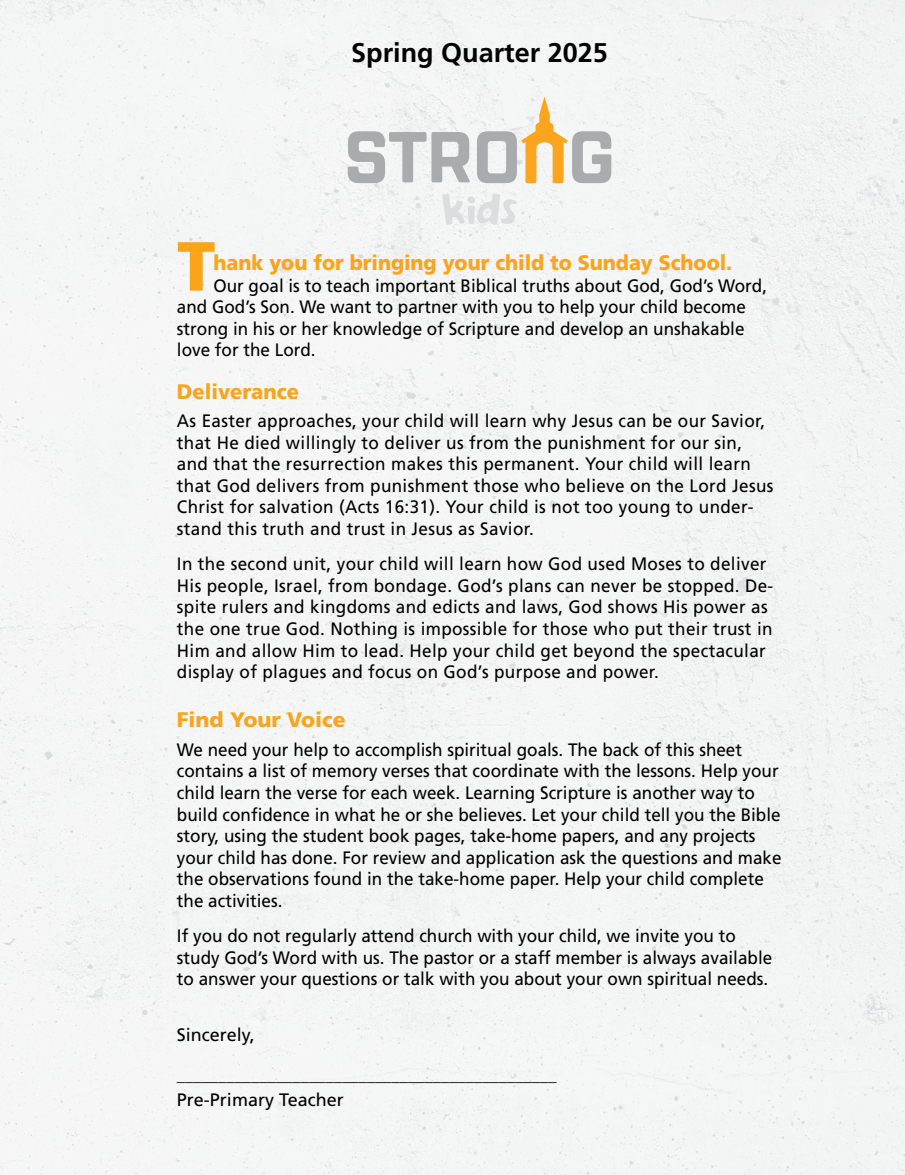
<style>
.page{position:relative;width:905px;height:1175px;background:#fff}
.page>*{position:absolute;margin:0;border:0;box-sizing:border-box;transform-origin:0 0}
.t1{font:900 69.3px "Frutiger LT Std";color:#faa41a}
.t2{font:700 27px "Frutiger LT Std";color:#000}
.t3{font:900 21px "Frutiger LT Std";color:#faa41a;scale:.93 1}
.t4{font:900 21px "Frutiger LT Std";color:#faa41a}
.t5{font:900 21px "Frutiger LT Std";color:#faa41a;scale:.95 1}
.t6{font:18px/21.6px "Frutiger LT Std";color:#000;scale:.95 1}
.t7{font:18px/21.6px "Frutiger LT Std";letter-spacing:.02em;color:#000;scale:.95 1}
.t8{font:18px "Frutiger LT Std";color:#000}
.t9{font:16.5px "Frutiger LT Std";color:#000}
</style>
<div class="page">
<div style="left:0;top:0;width:904px;height:1174px;background:#f4f5f5"></div>
<svg style="left:347px;top:131px;width:123px;height:52px"></svg>
<svg style="left:477px;top:97px;width:134px;height:86px"></svg>
<svg style="left:442px;top:193px;width:75px;height:32px"></svg>
<h2 class="t2" style="left:351px;top:37px;width:258px">Spring Quarter 2025</h2>
<h1 class="t1" style="left:177px;top:224px;width:40px">T</h1>
<p class="t3" style="left:213px;top:250px;width:559px">hank you for bringing your child to Sunday School.</p>
<p class="t6" style="left:177px;top:274px;width:622px;text-indent:36px">Our goal is to teach important Biblical truths about God, God’s Word, and God’s Son. We want to partner with you to help your child become strong in his or her knowledge of Scripture and develop an unshakable love for the Lord.</p>
<p class="t5" style="left:177px;top:378px;width:130px">Deliverance</p>
<p class="t7" style="left:177px;top:410px;width:629px">As Easter approaches, your child will learn why Jesus can be our Savior, that He died willingly to deliver us from the punishment for our sin, and that the resurrection makes this permanent. Your child will learn that God delivers from punishment those who believe on the Lord Jesus Christ for salvation (Acts 16:31). Your child is not too young to under&shy;stand this truth and trust in Jesus as Savior.</p>
<p class="t7" style="left:177px;top:553px;width:629px">In the second unit, your child will learn how God used Moses to deliver His people, Israel, from bondage. God’s plans can never be stopped. De&shy;spite rulers and kingdoms and edicts and laws, God shows His power as the one true God. Nothing is impossible for those who put their trust in Him and allow Him to lead. Help your child get beyond the spectacular display of plagues and focus on God’s purpose and power.</p>
<p class="t4" style="left:177px;top:707px;width:170px">Find Your Voice</p>
<p class="t6" style="left:177px;top:738px;width:638px">We need your help to accomplish spiritual goals. The back of this sheet contains a list of memory verses that coordinate with the lessons. Help your child learn the verse for each week. Learning Scripture is another way to build confidence in what he or she believes. Let your child tell you the Bible story, using the student book pages, take-home papers, and any projects your child has done. For review and application ask the questions and make the observations found in the take-home paper. Help your child complete the activities.</p>
<p class="t6" style="left:177px;top:925px;width:628px">If you do not regularly attend church with your child, we invite you to study God’s Word with us. The pastor or a staff member is always available to answer your questions or talk with you about your own spiritual needs.</p>
<p class="t8" style="left:177px;top:1023px;width:79px">Sincerely,</p>
<p class="t9" style="left:177px;top:1065px;width:381px">______________________________________________</p>
<p class="t8" style="left:177px;top:1089px;width:168px">Pre-Primary Teacher</p>
</div>
